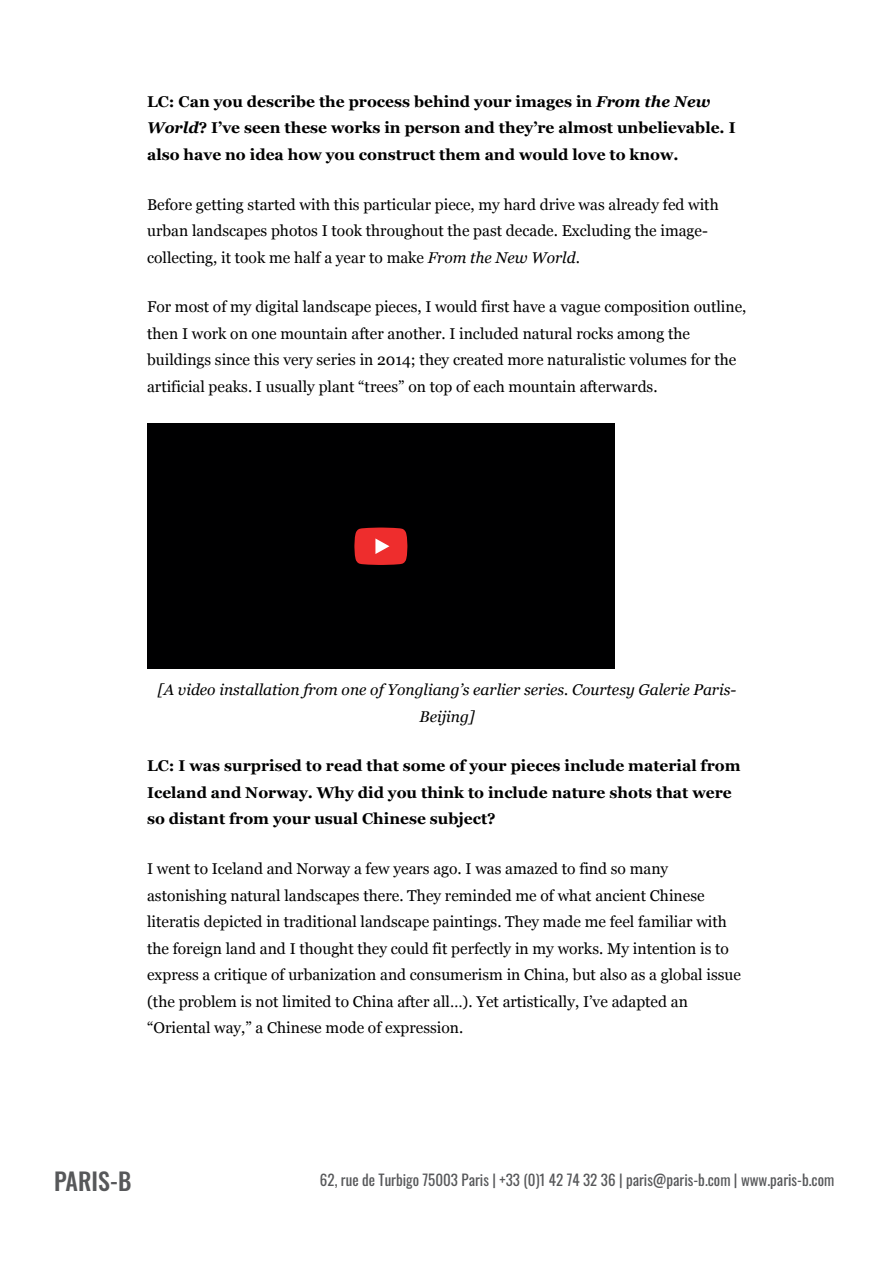
<style>
.page{position:relative;width:893px;height:1263px;background:#fff}
.page>*{position:absolute;margin:0;border:0;box-sizing:border-box;transform-origin:0 0}
.t1{font:24px "Oswald";letter-spacing:-.005em;color:#57585a}
.t2{font:15.6px/26.5px "Georgia";color:#000001}
.t3{font:700 15.6px/26.5px "Georgia";color:#000001}
.t4{font:italic 15.6px/26.5px "Georgia";color:#000001;text-align:center}
.t5{font:15px "Oswald";color:#57585a}
.s1{font-style:italic}
</style>
<div class="page">
<div style="left:147px;top:423px;width:468px;height:246px;background:#000001"></div>
<p class="t3" style="left:147px;top:87px;width:590px">LC: Can you describe the process behind your images in <span class="s1">From the New<br>World</span>? I’ve seen these works in person and they’re almost unbelievable. I also have no idea how you construct them and would love to know.</p>
<p class="t2" style="left:147px;top:190px;width:573px">Before getting started with this particular piece, my hard drive was already fed with urban landscapes photos I took throughout the past decade. Excluding the image&shy;collecting, it took me half a year to make <span class="s1">From the New World</span>.</p>
<p class="t2" style="left:147px;top:293px;width:601px">For most of my digital landscape pieces, I would first have a vague composition outline, then I work on one mountain after another. I included natural rocks among the buildings since this very series in 2014; they created more naturalistic volumes for the artificial peaks. I usually plant “trees” on top of each mountain afterwards.</p>
<p class="t4" style="left:158px;top:676px;width:580px">[A video installation from one of Yongliang’s earlier series. Courtesy Galerie Paris-<br>Beijing]</p>
<p class="t3" style="left:147px;top:752px;width:595px">LC: I was surprised to read that some of your pieces include material from<br>Iceland and Norway. Why did you think to include nature shots that were so distant from your usual Chinese subject?</p>
<p class="t2" style="left:147px;top:855px;width:595px">I went to Iceland and Norway a few years ago. I was amazed to find so many astonishing natural landscapes there. They reminded me of what ancient Chinese literatis depicted in traditional landscape paintings. They made me feel familiar with the foreign land and I thought they could fit perfectly in my works. My intention is to express a critique of urbanization and consumerism in China, but also as a global issue (the problem is not limited to China after all…). Yet artistically, I’ve adapted an “Oriental way,” a Chinese mode of expression.</p>
<h1 class="t1" style="left:54px;top:1160px;width:79px">PARIS-B</h1>
<p class="t5" style="left:320px;top:1166px;width:516px">62, rue de Turbigo 75003 Paris | +33 (0)1 42 74 32 36 | paris@paris-b.com | www.paris-b.com</p>
</div>
